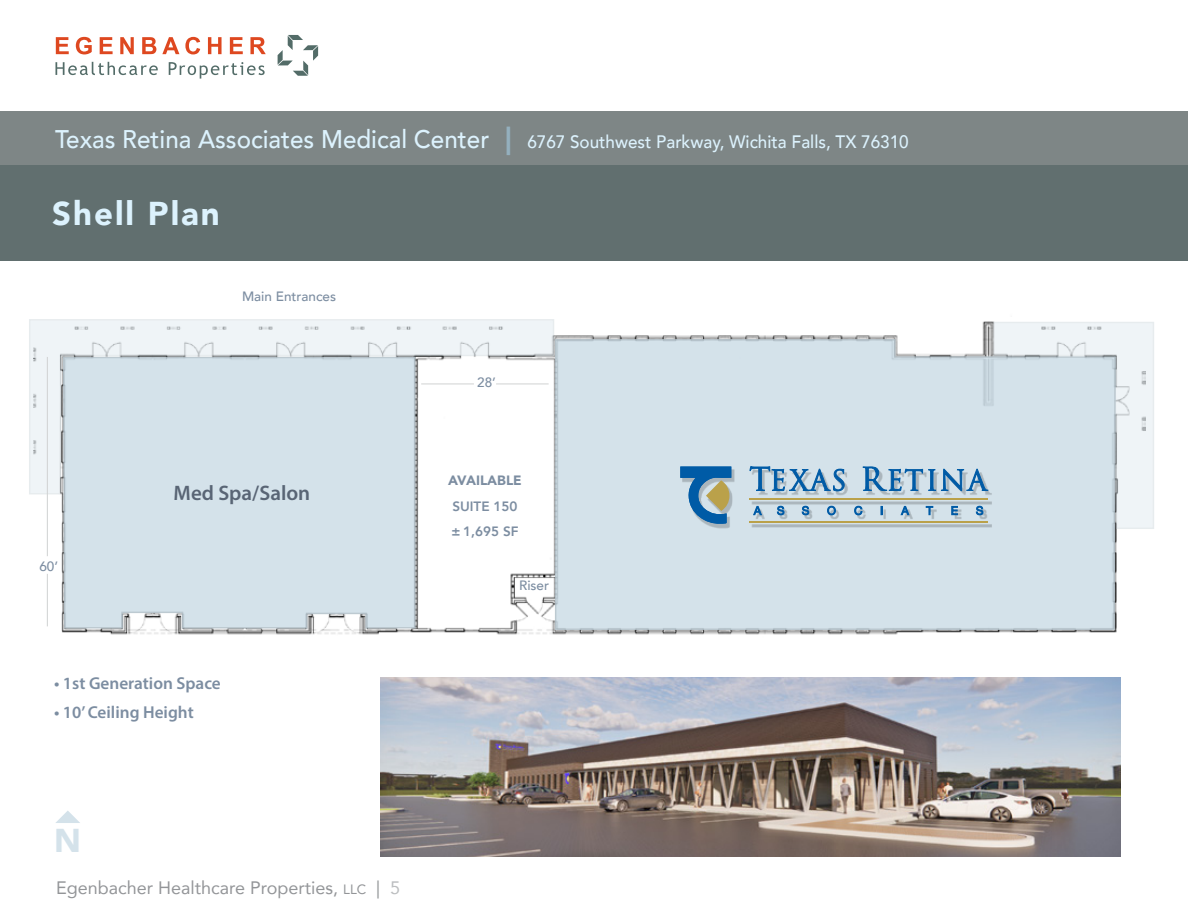
<style>
.page{position:relative;width:1188px;height:918px;background:#fff}
.page>*{position:absolute;margin:0;border:0;box-sizing:border-box;transform-origin:0 0}
.t1{font:900 33px "Avenir";letter-spacing:.06em;color:#dcf2fd}
.t2{font:900 33px "Avenir";color:#ccdde7}
.t3{font:600 21px "Myriad Pro";color:#596575}
.t4{font:500 18px "Avenir";color:#dcf2fd;scale:.95 1}
.t5{font:18px "Avenir";color:#939598}
.t6{font:600 17.25px "Myriad Pro";color:#7c8da1}
.t7{font:500 13.5px "Avenir";color:#7c8da1}
.t8{font:800 13.5px/25.5px "Avenir";color:#7c8da1}
.t9{font:900 13.5px "Avenir";color:#7c8da1}
.s1{font-size:25.5px}
.s2{font-weight:900;font-size:28.5px;color:#94b0be}
.s3{font-size:13.5px}
.s4{color:#bcbec0}
</style>
<div class="page">
<svg style="left:55px;top:62px;width:103px;height:13px"></svg>
<svg style="left:169px;top:62px;width:96px;height:17px"></svg>
<svg style="left:56px;top:37px;width:13px;height:17px"></svg>
<svg style="left:76px;top:37px;width:16px;height:17px"></svg>
<svg style="left:100px;top:37px;width:13px;height:17px"></svg>
<svg style="left:120px;top:37px;width:14px;height:17px"></svg>
<svg style="left:142px;top:37px;width:14px;height:17px"></svg>
<svg style="left:162px;top:37px;width:17px;height:17px"></svg>
<svg style="left:185px;top:37px;width:15px;height:17px"></svg>
<svg style="left:208px;top:37px;width:14px;height:17px"></svg>
<svg style="left:230px;top:37px;width:13px;height:17px"></svg>
<svg style="left:250px;top:37px;width:16px;height:17px"></svg>
<svg style="left:278px;top:35px;width:40px;height:41px"></svg>
<div style="left:0;top:111px;width:1188px;height:54px;background:#7e8686"></div>
<div style="left:0;top:165px;width:1188px;height:96px;background:#616f6f"></div>
<img style="left:47px;top:335px;width:1070px;height:300px">
<div style="left:554px;top:338px;width:563px;height:293px;background:#d4e2ea"></div>
<div style="left:662px;top:444px;width:346px;height:109px;background:#d4e2ea"></div>
<svg style="left:749px;top:444px;width:96px;height:72px;background:#b2cadb"></svg>
<hr style="left:750px;top:498px;width:238px;height:2px;background:#baa14a">
<hr style="left:750px;top:521px;width:238px;height:2px;background:#baa14a">
<svg style="left:680px;top:467px;width:51px;height:57px;background:#7099b0"></svg>
<img style="left:380px;top:677px;width:741px;height:179px">
<svg style="left:854px;top:321px;width:300px;height:209px"></svg>
<svg style="left:29px;top:319px;width:526px;height:176px"></svg>
<svg style="left:55px;top:811px;width:25px;height:12px"></svg>
<hr style="left:47px;top:357px;width:1px;height:199px;background:#d0d2d2">
<hr style="left:421px;top:384px;width:53px;height:1px;background:#d0d2d2">
<hr style="left:47px;top:574px;width:1px;height:52px;background:#d0d2d2">
<hr style="left:496px;top:384px;width:53px;height:1px;background:#d0d2d2">
<div style="left:62px;top:356px;width:354px;height:273px;background:#d4e2ea"></div>
<p class="t4" style="left:55px;top:126px;width:900px"><span class="s1">Texas Retina Associates Medical Center</span> <span class="s2">|</span> 6767 Southwest Parkway, Wichita Falls, TX 76310</p>
<h1 class="t1" style="left:52px;top:185px;width:169px">Shell Plan</h1>
<p class="t7" style="left:242px;top:284px;width:96px">Main Entrances</p>
<p class="t7" style="left:39px;top:554px;width:20px">60’</p>
<p class="t3" style="left:174px;top:479px;width:138px">Med Spa/Salon</p>
<p class="t6" style="left:54px;top:672px;width:168px">• 1st Generation Space</p>
<p class="t6" style="left:54px;top:701px;width:141px">• 10’ Ceiling Height</p>
<h1 class="t2" style="left:54px;top:812px;width:28px">N</h1>
<p class="t5" style="left:56px;top:874px;width:346px">Egenbacher Healthcare Properties, <span class="s3">LLC</span> | <span class="s4">5</span></p>
<p class="t7" style="left:477px;top:371px;width:20px">28’</p>
<p class="t9" style="left:448px;top:469px;width:75px">AVAILABLE</p>
<p class="t8" style="left:451px;top:493px;width:69px">SUITE 150 ± 1,695 SF</p>
<p class="t7" style="left:519px;top:574px;width:31px">Riser</p>
</div>
